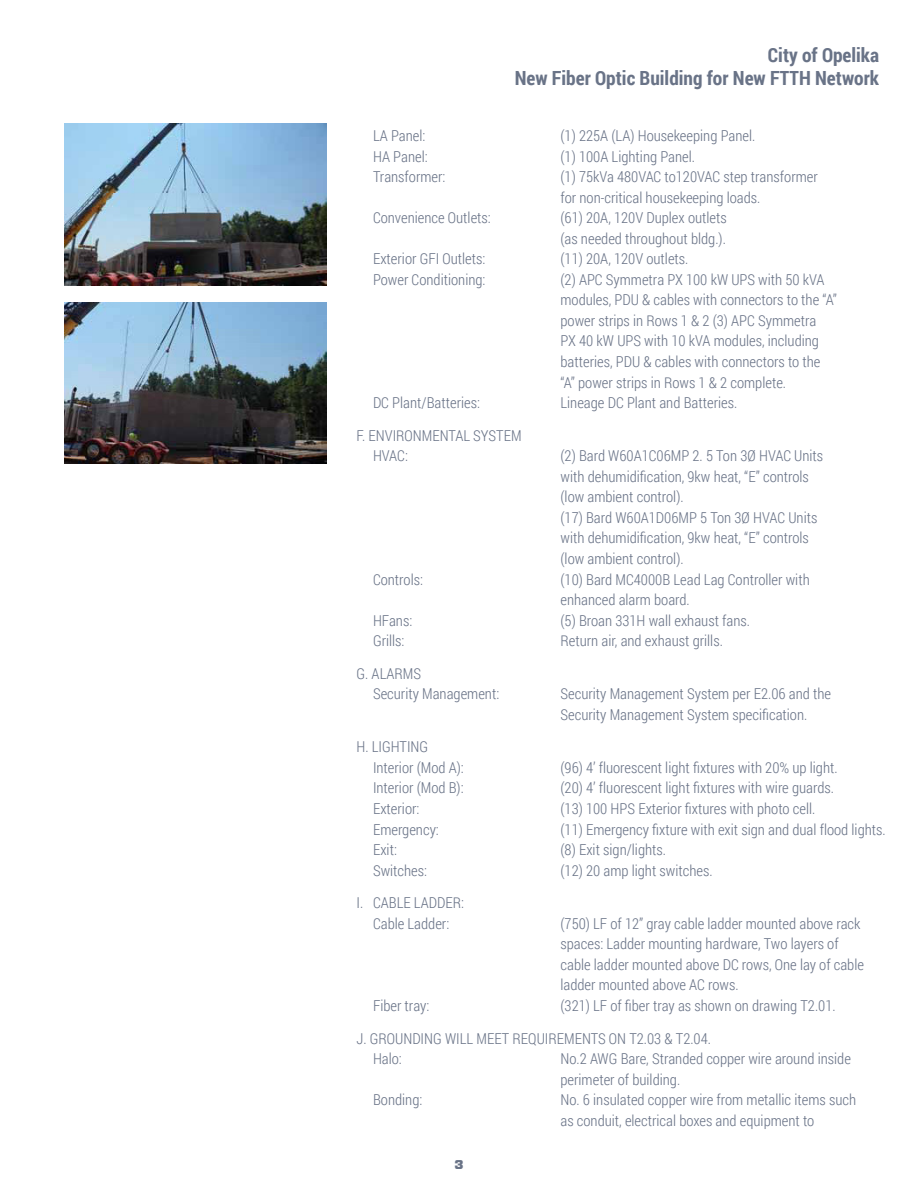
<style>
.page{position:relative;width:918px;height:1188px;background:#fff}
.page>*{position:absolute;margin:0;border:0;box-sizing:border-box;transform-origin:0 0}
.t1{font:700 19.5px/22.5px "Roboto Condensed";color:#697387;text-align:right}
.t2{font:300 15px/20.5px "Roboto Condensed";color:#697387}
.t3{font:900 12.75px "Forza";color:#697387}
</style>
<div class="page">
<img style="left:65px;top:123px;width:261px;height:162px">
<img style="left:65px;top:302px;width:261px;height:161px">
<h1 class="t1" style="left:515px;top:43px;width:366px">City of Opelika<br>New Fiber Optic Building for New FTTH Network</h1>
<p class="t2" style="left:373px;top:125px;width:54px">LA Panel:</p>
<p class="t2" style="left:561px;top:125px;width:196px">(1) 225A (LA) Housekeeping Panel.</p>
<p class="t2" style="left:373px;top:145px;width:56px">HA Panel:</p>
<p class="t2" style="left:561px;top:145px;width:136px">(1) 100A Lighting Panel.</p>
<p class="t2" style="left:373px;top:166px;width:74px">Transformer:</p>
<p class="t2" style="left:561px;top:166px;width:259px">(1) 75kVa 480VAC to120VAC step transformer for non-critical housekeeping loads.</p>
<p class="t2" style="left:373px;top:207px;width:119px">Convenience Outlets:</p>
<p class="t2" style="left:561px;top:207px;width:168px">(61) 20A, 120V Duplex outlets (as needed throughout bldg.).</p>
<p class="t2" style="left:373px;top:248px;width:114px">Exterior GFI Outlets:</p>
<p class="t2" style="left:561px;top:248px;width:129px">(11) 20A, 120V outlets.</p>
<p class="t2" style="left:373px;top:269px;width:114px">Power Conditioning:</p>
<p class="t2" style="left:561px;top:269px;width:278px">(2) APC Symmetra PX 100 kW UPS with 50 kVA modules, PDU &amp; cables with connectors to the “A” power strips in Rows 1 &amp; 2 (3) APC Symmetra<br>PX 40 kW UPS with 10 kVA modules, including batteries, PDU &amp; cables with connectors to the “A” power strips in Rows 1 &amp; 2 complete.</p>
<p class="t2" style="left:373px;top:392px;width:108px">DC Plant/Batteries:</p>
<p class="t2" style="left:561px;top:392px;width:178px">Lineage DC Plant and Batteries.</p>
<p class="t2" style="left:373px;top:425px;width:150px;text-indent:-16px">F. ENVIRONMENTAL SYSTEM<br>HVAC:</p>
<p class="t2" style="left:561px;top:445px;width:264px">(2) Bard W60A1C06MP 2. 5 Ton 3Ø HVAC Units with dehumidification, 9kw heat, “E” controls (low ambient control).<br>(17) Bard W60A1D06MP 5 Ton 3Ø HVAC Units with dehumidification, 9kw heat, “E” controls (low ambient control).</p>
<p class="t2" style="left:373px;top:568px;width:51px">Controls:</p>
<p class="t2" style="left:561px;top:568px;width:251px">(10) Bard MC4000B Lead Lag Controller with enhanced alarm board.</p>
<p class="t2" style="left:373px;top:610px;width:41px">HFans:</p>
<p class="t2" style="left:561px;top:610px;width:191px">(5) Broan 331H wall exhaust fans.</p>
<p class="t2" style="left:373px;top:630px;width:33px">Grills:</p>
<p class="t2" style="left:561px;top:630px;width:164px">Return air, and exhaust grills.</p>
<p class="t2" style="left:373px;top:663px;width:128px;text-indent:-16px">G. ALARMS<br>Security Management:</p>
<p class="t2" style="left:561px;top:683px;width:272px">Security Management System per E2.06 and the<br>Security Management System specification.</p>
<p class="t2" style="left:373px;top:736px;width:92px;text-indent:-16px">H. LIGHTING<br>Interior (Mod A):</p>
<p class="t2" style="left:561px;top:757px;width:279px">(96) 4’ fluorescent light fixtures with 20% up light.</p>
<p class="t2" style="left:373px;top:777px;width:92px">Interior (Mod B):</p>
<p class="t2" style="left:561px;top:777px;width:275px">(20) 4’ fluorescent light fixtures with wire guards.</p>
<p class="t2" style="left:373px;top:798px;width:48px">Exterior:</p>
<p class="t2" style="left:561px;top:798px;width:256px">(13) 100 HPS Exterior fixtures with photo cell.</p>
<p class="t2" style="left:373px;top:818px;width:67px">Emergency:</p>
<p class="t2" style="left:561px;top:818px;width:327px">(11) Emergency fixture with exit sign and dual flood lights.</p>
<p class="t2" style="left:373px;top:839px;width:25px">Exit:</p>
<p class="t2" style="left:561px;top:839px;width:107px">(8) Exit sign/lights.</p>
<p class="t2" style="left:373px;top:860px;width:56px">Switches:</p>
<p class="t2" style="left:561px;top:860px;width:154px">(12) 20 amp light switches.</p>
<p class="t2" style="left:357px;top:892px;width:109px;text-align:center">I. CABLE LADDER:<br>Cable Ladder:</p>
<p class="t2" style="left:561px;top:913px;width:305px">(750) LF of 12” gray cable ladder mounted above rack spaces: Ladder mounting hardware, Two layers of cable ladder mounted above DC rows, One lay of cable ladder mounted above AC rows.</p>
<p class="t2" style="left:357px;top:989px;width:481px;line-height:32.5px;text-indent:204px">(321) LF of fiber tray as shown on drawing T2.01.<br>J. GROUNDING WILL MEET REQUIREMENTS ON T2.03 &amp; T2.04.</p>
<p class="t2" style="left:373px;top:1048px;width:30px">Halo:</p>
<p class="t2" style="left:561px;top:1048px;width:292px">No.2 AWG Bare, Stranded copper wire around inside perimeter of building.</p>
<p class="t2" style="left:373px;top:1089px;width:51px">Bonding:</p>
<p class="t2" style="left:561px;top:1089px;width:297px">No. 6 insulated copper wire from metallic items such as conduit, electrical boxes and equipment to</p>
<p class="t2" style="left:373px;top:995px;width:58px">Fiber tray:</p>
<p class="t3" style="left:454px;top:1156px;width:11px">3</p>
</div>
